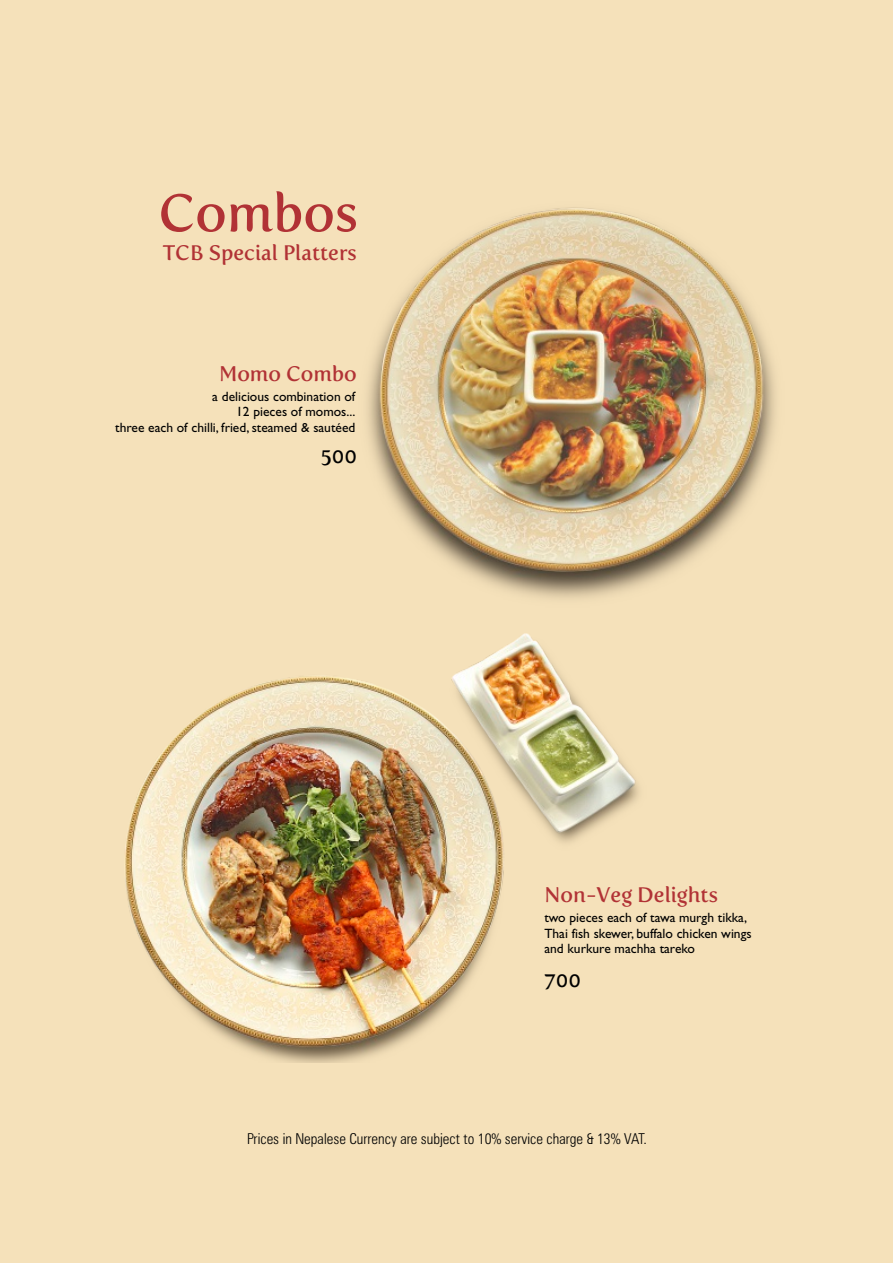
<style>
.page{position:relative;width:893px;height:1263px;background:#f5e1ba}
.page>*{position:absolute;margin:0;border:0;box-sizing:border-box;transform-origin:0 0}
.t1{font:52.5px "Fertigo Pro";color:#b13235}
.t2{font:21px "Fertigo Pro";color:#b13235}
.t3{font:21px "Fertigo Pro";color:#000}
.t4{font:300 condensed 15px "Zurich BT";color:#000}
.t5{font:13.5px/15.5px "Gill Sans";color:#000;text-align:right}
</style>
<div class="page">
<img style="left:367px;top:207px;width:409px;height:392px">
<img style="left:125px;top:633px;width:514px;height:429px">
<h1 class="t1" style="left:158px;top:191px;width:201px">Combos</h1>
<h2 class="t2" style="left:163px;top:244px;width:196px">TCB Special Platters</h2>
<h2 class="t2" style="left:219px;top:365px;width:139px">Momo Combo</h2>
<p class="t5" style="left:115px;top:390px;width:242px">a delicious combination of<br>12 pieces of momos...<br>three each of chilli, fried, steamed &amp; sautéed</p>
<h2 class="t3" style="left:321px;top:447px;width:38px">500</h2>
<h2 class="t2" style="left:545px;top:886px;width:175px">Non-Veg Delights</h2>
<p class="t5" style="left:544px;top:911px;width:209px;text-align:left">two pieces each of tawa murgh tikka,<br>Thai fish skewer, buffalo chicken wings and kurkure machha tareko</p>
<h2 class="t3" style="left:545px;top:971px;width:38px">700</h2>
<p class="t4" style="left:247px;top:1133px;width:401px">Prices in Nepalese Currency are subject to 10% service charge &amp; 13% VAT.</p>
</div>
